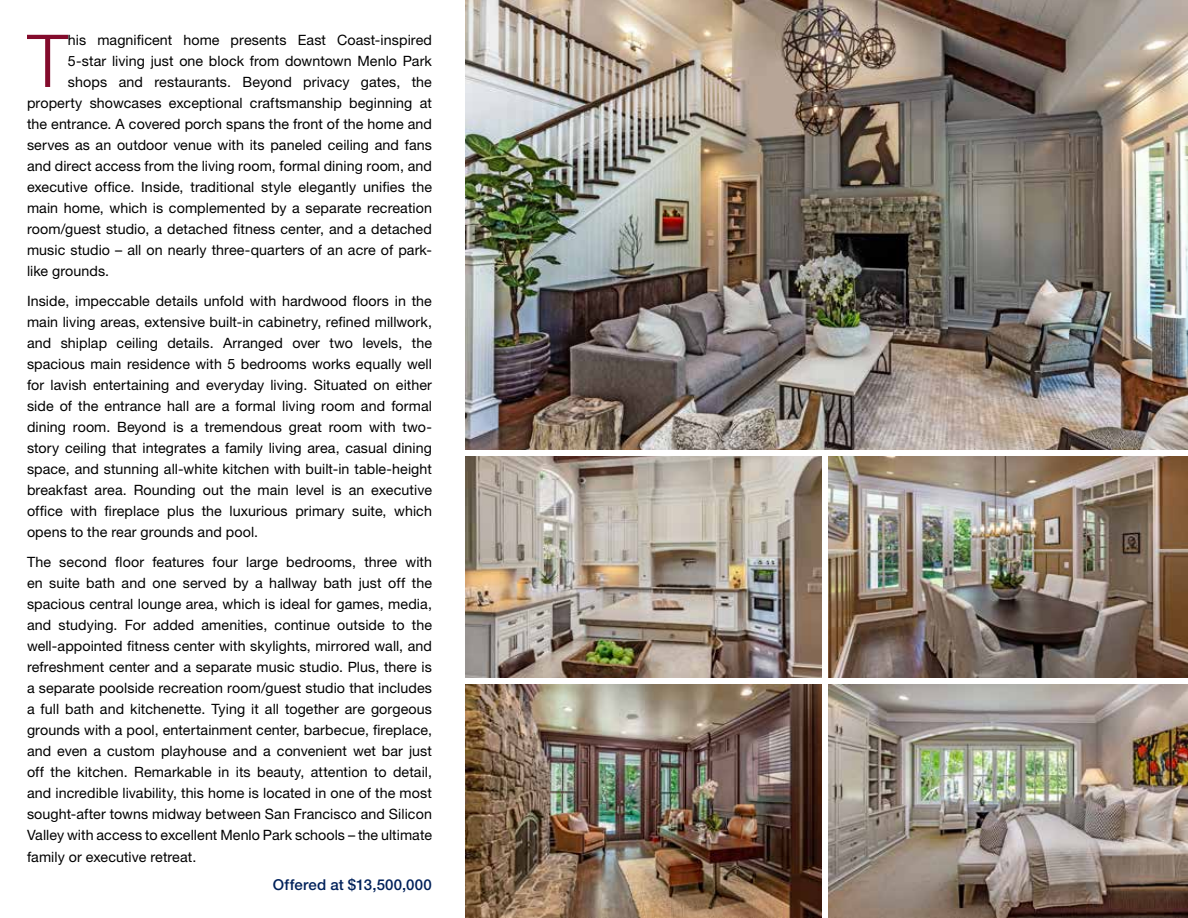
<style>
.page{position:relative;width:1188px;height:918px;background:#fff}
.page>*{position:absolute;margin:0;border:0;box-sizing:border-box;transform-origin:0 0}
.t1{font:300 73.05px "Helvetica Neue LT Pro";color:#830b2c}
.t2{font:500 15px "Helvetica Neue LT Pro";letter-spacing:.015em;color:#00215a}
.t3{font:14.25px/21px "Helvetica Neue LT Pro";letter-spacing:.005em;color:#000;text-align:justify}
</style>
<div class="page">
<img style="left:466px;top:0;width:722px;height:450px">
<img style="left:466px;top:685px;width:355px;height:233px">
<img style="left:466px;top:456px;width:355px;height:222px">
<img style="left:828px;top:685px;width:360px;height:233px">
<img style="left:828px;top:456px;width:360px;height:222px">
<h1 class="t1" style="left:27px;top:16px;width:42px">T</h1>
<p class="t3" style="left:68px;top:29px;width:366px">his magnificent home presents East Coast-inspired</p>
<p class="t3" style="left:68px;top:50px;width:366px">5-star living just one block from downtown Menlo Park</p>
<p class="t3" style="left:68px;top:71px;width:365px">shops and restaurants. Beyond privacy gates, the</p>
<p class="t3" style="left:27px;top:92px;width:406px">property showcases exceptional craftsmanship beginning at</p>
<p class="t3" style="left:27px;top:113px;width:407px">the entrance. A covered porch spans the front of the home and</p>
<p class="t3" style="left:27px;top:134px;width:407px">serves as an outdoor venue with its paneled ceiling and fans</p>
<p class="t3" style="left:27px;top:155px;width:406px">and direct access from the living room, formal dining room, and</p>
<p class="t3" style="left:27px;top:176px;width:406px">executive office. Inside, traditional style elegantly unifies the</p>
<p class="t3" style="left:27px;top:197px;width:406px">main home, which is complemented by a separate recreation</p>
<p class="t3" style="left:27px;top:218px;width:406px">room/guest studio, a detached fitness center, and a detached</p>
<p class="t3" style="left:27px;top:239px;width:407px">music studio – all on nearly three-quarters of an acre of park-</p>
<p class="t3" style="left:27px;top:260px;width:84px">like grounds.</p>
<p class="t3" style="left:27px;top:290px;width:407px">Inside, impeccable details unfold with hardwood floors in the main living areas, extensive built-in cabinetry, refined millwork, and shiplap ceiling details. Arranged over two levels, the spacious main residence with 5 bedrooms works equally well for lavish entertaining and everyday living. Situated on either side of the entrance hall are a formal living room and formal dining room. Beyond is a tremendous great room with two&shy;story ceiling that integrates a family living area, casual dining space, and stunning all-white kitchen with built-in table-height breakfast area. Rounding out the main level is an executive office with fireplace plus the luxurious primary suite, which opens to the rear grounds and pool.</p>
<p class="t3" style="left:27px;top:551px;width:407px">The second floor features four large bedrooms, three with en suite bath and one served by a hallway bath just off the spacious central lounge area, which is ideal for games, media, and studying. For added amenities, continue outside to the well-appointed fitness center with skylights, mirrored wall, and refreshment center and a separate music studio. Plus, there is a separate poolside recreation room/guest studio that includes a full bath and kitchenette. Tying it all together are gorgeous grounds with a pool, entertainment center, barbecue, fireplace, and even a custom playhouse and a convenient wet bar just off the kitchen. Remarkable in its beauty, attention to detail, and incredible livability, this home is located in one of the most sought-after towns midway between San Francisco and Silicon Valley with access to excellent Menlo Park schools – the ultimate family or executive retreat.</p>
<p class="t2" style="left:273px;top:876px;width:161px">Offered at $13,500,000</p>
</div>
